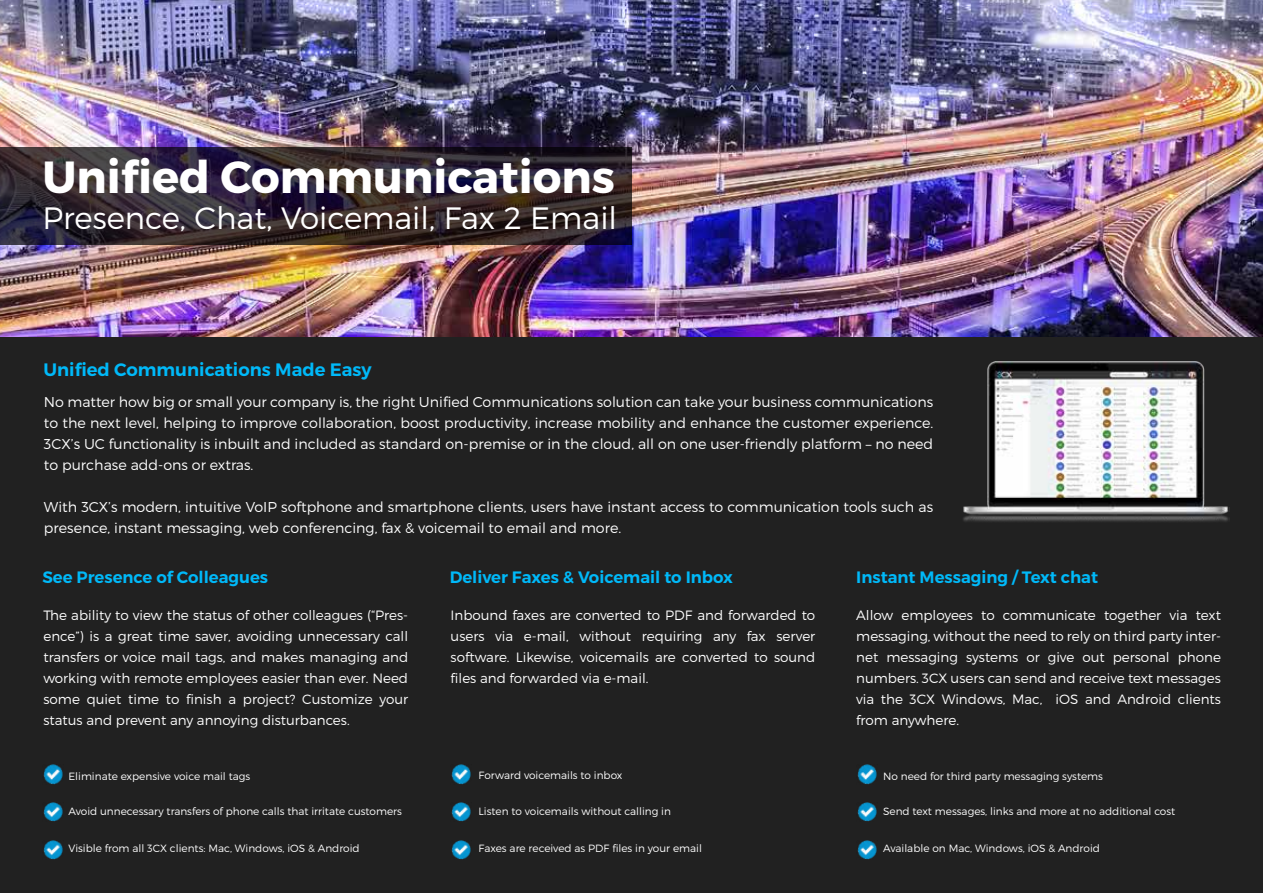
<style>
.page{position:relative;width:1263px;height:893px;background:#fff}
.page>*{position:absolute;margin:0;border:0;box-sizing:border-box;transform-origin:0 0}
.t1{font:700 45px "Montserrat";color:#fff}
.t2{font:300 30.9px "Montserrat";color:#fff}
.t3{font:600 18px "Montserrat";color:#00b9f9}
.t4{font:600 16.5px "Montserrat";color:#00b9f9}
.t5{font:300 14.25px/21px "Montserrat";color:#fff;text-align:justify}
.t6{font:300 13.5px/21px "Montserrat";color:#fff;text-align:justify}
.t7{font:300 10.5px "Montserrat";color:#fff}
</style>
<div class="page">
<img style="left:0;top:0;width:1263px;height:338px">
<div style="left:0;top:338px;width:1263px;height:555px;background:#212121"></div>
<svg style="left:0;top:148px;width:631px;height:97px"></svg>
<img style="left:963px;top:362px;width:266px;height:160px">
<img style="left:43px;top:765px;width:20px;height:19px">
<img style="left:43px;top:840px;width:20px;height:19px">
<img style="left:43px;top:802px;width:20px;height:20px">
<img style="left:451px;top:765px;width:20px;height:19px">
<img style="left:451px;top:840px;width:20px;height:19px">
<img style="left:451px;top:802px;width:20px;height:20px">
<img style="left:857px;top:765px;width:20px;height:19px">
<img style="left:857px;top:840px;width:20px;height:19px">
<img style="left:857px;top:802px;width:20px;height:20px">
<h1 class="t1" style="left:42px;top:149px;width:574px">Unified Communications</h1>
<h2 class="t2" style="left:42px;top:199px;width:576px">Presence, Chat, Voicemail, Fax 2 Email</h2>
<h3 class="t3" style="left:44px;top:358px;width:329px">Unified Communications Made Easy</h3>
<p class="t5" style="left:44px;top:392px;width:891px">No matter how big or small your company is, the right Unified Communications solution can take your business communications to the next level, helping to improve collaboration, boost productivity, increase mobility and enhance the customer experience.<br>3CX’s UC functionality is inbuilt and included as standard on-premise or in the cloud, all on one user-friendly platform – no need to purchase add-ons or extras.</p>
<p class="t5" style="left:44px;top:497px;width:891px">With 3CX’s modern, intuitive VoIP softphone and smartphone clients, users have instant access to communication tools such as presence, instant messaging, web conferencing, fax &amp; voicemail to email and more.</p>
<p class="t4" style="left:42px;top:567px;width:227px">See Presence of Colleagues</p>
<p class="t4" style="left:450px;top:567px;width:285px">Deliver Faxes &amp; Voicemail to Inbox</p>
<p class="t4" style="left:856px;top:567px;width:243px">Instant Messaging / Text chat</p>
<p class="t6" style="left:43px;top:604px;width:366px">The ability to view the status of other colleagues (“Pres&shy;ence”) is a great time saver, avoiding unnecessary call transfers or voice mail tags, and makes managing and working with remote employees easier than ever. Need some quiet time to finish a project? Customize your status and prevent any annoying disturbances.</p>
<p class="t6" style="left:451px;top:604px;width:366px">Inbound faxes are converted to PDF and forwarded to users via e-mail, without requiring any fax server software. Likewise, voicemails are converted to sound files and forwarded via e-mail.</p>
<p class="t6" style="left:856px;top:604px;width:366px">Allow employees to communicate together via text messaging, without the need to rely on third party inter&shy;net messaging systems or give out personal phone numbers. 3CX users can send and receive text messages via the 3CX Windows, Mac, iOS and Android clients from anywhere.</p>
<p class="t7" style="left:68px;top:769px;width:183px">Eliminate expensive voice mail tags</p>
<p class="t7" style="left:68px;top:805px;width:335px">Avoid unnecessary transfers of phone calls that irritate customers</p>
<p class="t7" style="left:68px;top:841px;width:293px">Visible from all 3CX clients: Mac, Windows, iOS &amp; Android</p>
<p class="t7" style="left:478px;top:769px;width:145px">Forward voicemails to inbox</p>
<p class="t7" style="left:478px;top:805px;width:194px">Listen to voicemails without calling in</p>
<p class="t7" style="left:478px;top:841px;width:225px">Faxes are received as PDF files in your email</p>
<p class="t7" style="left:883px;top:769px;width:221px">No need for third party messaging systems</p>
<p class="t7" style="left:883px;top:805px;width:294px">Send text messages, links and more at no additional cost</p>
<p class="t7" style="left:883px;top:841px;width:218px">Available on Mac, Windows, iOS &amp; Android</p>
</div>
